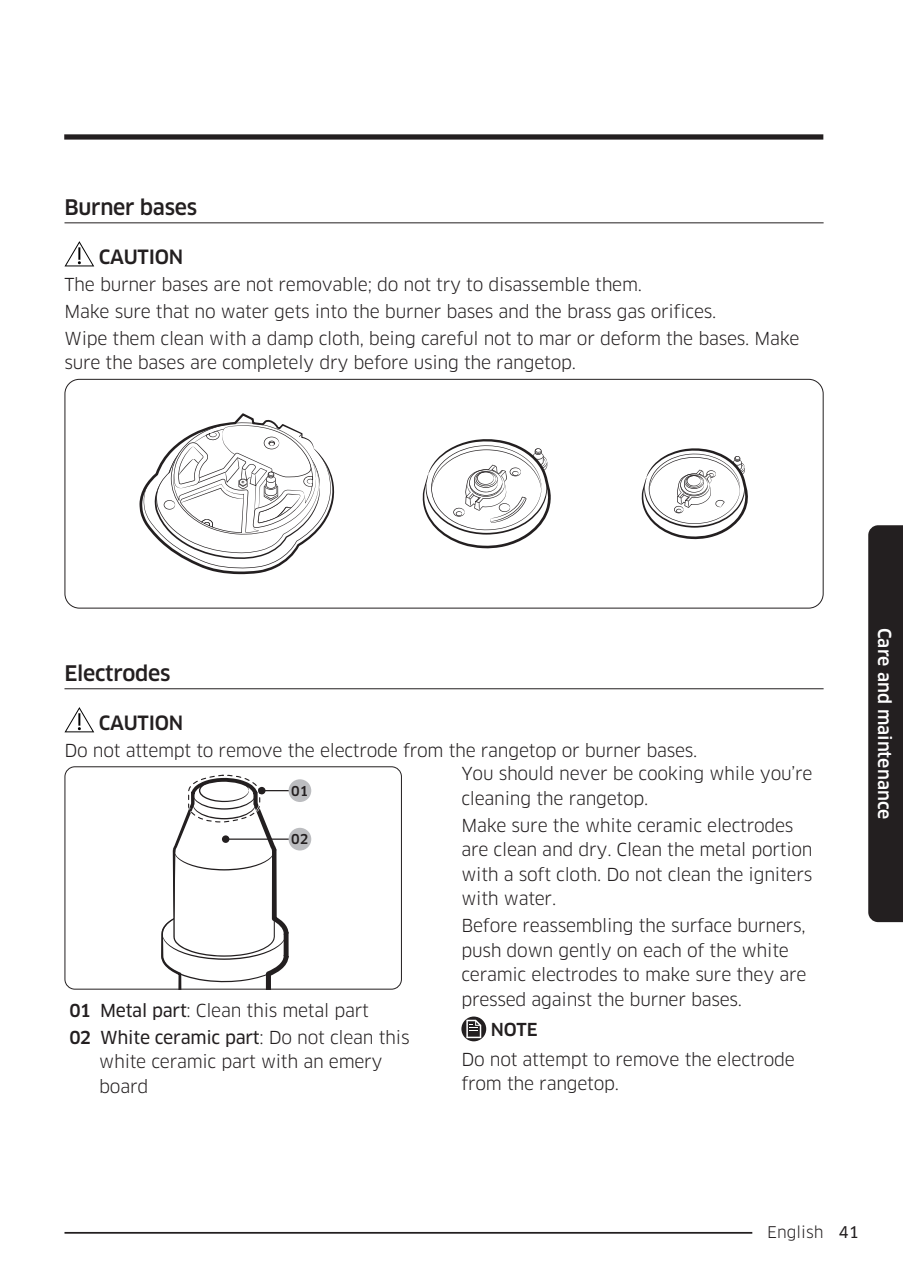
<style>
.page{position:relative;width:903px;height:1275px;background:#fff}
.page>*{position:absolute;margin:0;border:0;box-sizing:border-box;transform-origin:0 0}
.t1{font:500 21px "Samsung Clan Pro";letter-spacing:-.015em;color:#231f20}
.t2{font:500 19.25px "Samsung Clan Pro";letter-spacing:-.015em;color:#231f20}
.t3{font:17.5px/24.5px "Samsung Clan Pro";letter-spacing:-.015em;color:#231f20}
.t4{font:17.5px "Samsung Clan Pro News";letter-spacing:-.015em;color:#231f20}
.t5{font:500 17.5px "Samsung Clan Pro";color:#fff}
.t6{font:500 17.5px "Samsung Clan Pro";color:#231f20}
.t7{font:15.75px "Samsung Clan Pro";color:#231f20}
.t8{font:500 13.3px "Samsung Clan Pro";color:#231f20}
.s1{font-weight:500}
.s2{font-family:"Samsung Clan Pro News"}
.s3{font-family:"Samsung Clan Pro";font-weight:500}
.s4{font-family:"Samsung Clan Pro"}
</style>
<div class="page">
<hr style="left:64px;top:1232px;width:759px;height:2px;background:#231f20">
<div style="left:752px;top:1223px;width:86px;height:17px;background:#fff"></div>
<div style="left:868px;top:525px;width:35px;height:397px;background:#231f20"></div>
<div style="left:64px;top:134px;width:759px;height:6px;background:#231f20"></div>
<hr style="left:64px;top:222px;width:759px;height:1px;background:#231f20">
<hr style="left:64px;top:688px;width:759px;height:1px;background:#231f20">
<svg style="left:64px;top:241px;width:30px;height:25px"></svg>
<svg style="left:422px;top:439px;width:129px;height:109px"></svg>
<svg style="left:641px;top:448px;width:107px;height:91px"></svg>
<svg style="left:139px;top:413px;width:196px;height:161px"></svg>
<div style="left:64px;top:379px;width:759px;height:230px;border:1px solid #231f20;border-radius:14px"></div>
<svg style="left:64px;top:707px;width:30px;height:25px"></svg>
<svg style="left:161px;top:774px;width:128px;height:214px"></svg>
<hr style="left:262px;top:790px;width:37px;height:1px;background:#231f20">
<div style="left:258px;top:787px;width:7px;height:7px;background:#231f20;border-radius:50%"></div>
<div style="left:289px;top:779px;width:22px;height:23px;background:#bcbdc0;border-radius:50%"></div>
<hr style="left:225px;top:838px;width:74px;height:2px;background:#231f20">
<div style="left:222px;top:835px;width:7px;height:8px;background:#231f20;border-radius:50%"></div>
<div style="left:289px;top:828px;width:22px;height:22px;background:#bcbdc0;border-radius:50%"></div>
<div style="left:64px;top:766px;width:338px;height:224px;border:1px solid #231f20;border-radius:10px"></div>
<svg style="left:461px;top:1016px;width:25px;height:25px"></svg>
<svg style="left:466px;top:1020px;width:15px;height:18px"></svg>
<p class="t1" style="left:64px;top:195px;width:134px">Burner bases</p>
<p class="t2" style="left:99px;top:246px;width:86px">CAUTION</p>
<p class="t3" style="left:64px;top:271px;width:737px;line-height:26.9px">The burner bases are not removable; do not try to disassemble them.<br>Make sure that no water gets into the burner bases and the brass gas orifices.<br>Wipe them clean with a damp cloth, being careful not to mar or deform the bases. Make</p>
<p class="t3" style="left:64px;top:351px;width:513px">sure the bases are completely dry before using the rangetop.</p>
<p class="t1" style="left:64px;top:661px;width:107px">Electrodes</p>
<p class="t2" style="left:99px;top:711px;width:86px">CAUTION</p>
<p class="t3" style="left:64px;top:738px;width:634px">Do not attempt to remove the electrode from the rangetop or burner bases.</p>
<p class="t8" style="left:291px;top:783px;width:19px">01</p>
<p class="t8" style="left:291px;top:831px;width:19px">02</p>
<p class="t3" style="left:461px;top:761px;width:352px">You should never be cooking while you’re cleaning the rangetop.</p>
<p class="t3" style="left:461px;top:813px;width:353px">Make sure the white ceramic electrodes are clean and dry. Clean the metal portion with a soft cloth. Do not clean the igniters with water.</p>
<p class="t3" style="left:461px;top:913px;width:347px">Before reassembling the surface burners, push down gently on each of the white ceramic electrodes to make sure they are pressed against the burner bases.</p>
<p class="t6" style="left:491px;top:1020px;width:48px">NOTE</p>
<p class="t3" style="left:461px;top:1047px;width:335px">Do not attempt to remove the electrode from the rangetop.</p>
<p class="t3" style="left:69px;top:998px;width:301px"><span class="s1">01</span> <span class="s2">Metal part</span>: Clean this metal part</p>
<p class="t4" style="left:69px;top:1027px;width:342px"><span class="s3">02</span> White ceramic part<span class="s4">: Do not clean this</span></p>
<p class="t3" style="left:99px;top:1049px;width:285px">white ceramic part with an emery board</p>
<p class="t5" style="left:895px;top:628px;width:193px;rotate:90deg">Care and maintenance</p>
<p class="t7" style="left:767px;top:1222px;width:93px">English <span class="s2">41</span></p>
</div>
